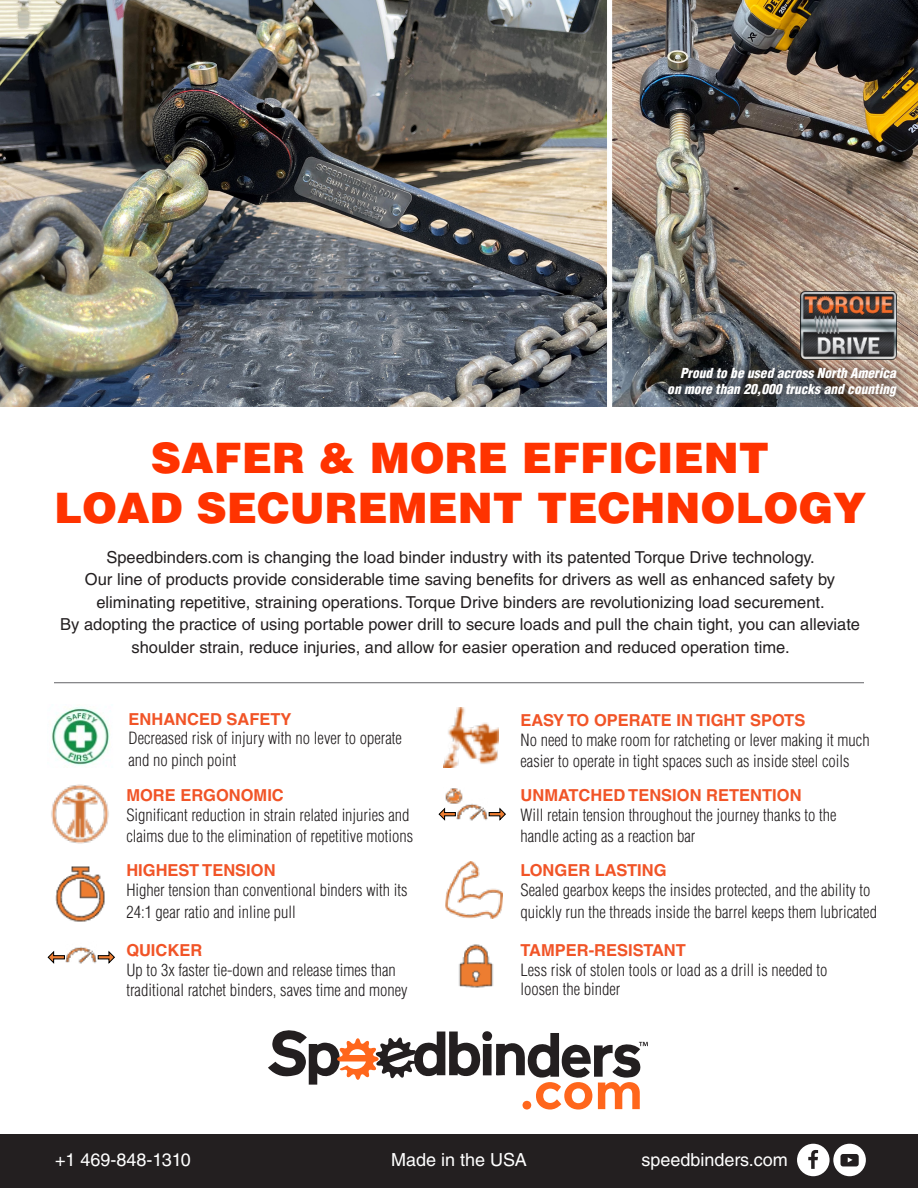
<style>
.page{position:relative;width:918px;height:1188px;background:#fff}
.page>*{position:absolute;margin:0;border:0;box-sizing:border-box;transform-origin:0 0}
.t1{font:900 42px "Helvetica LT Std";color:#f30}
.t2{font:18px "Helvetica LT Std";color:#fff}
.t3{font:300 condensed 16.5px/21.6px "Helvetica LT Std";color:#231f20}
.t4{font:16.5px/22.5px "Helvetica LT Std";color:#231f20;text-align:center}
.t5{font:700 16.5px "Helvetica LT Std";color:#f15427}
.t6{font:italic 900 condensed 13.5px/16.2px "Helvetica LT Std";color:#fff;text-align:right}
</style>
<div class="page">
<svg style="left:268px;top:1030px;width:380px;height:80px"></svg>
<div style="left:0;top:1134px;width:918px;height:54px;background:#231f20"></div>
<img style="left:0;top:0;width:918px;height:406px">
<img style="left:800px;top:292px;width:97px;height:66px">
<img style="left:51px;top:707px;width:59px;height:59px">
<img style="left:51px;top:784px;width:58px;height:60px">
<img style="left:55px;top:866px;width:50px;height:56px">
<img style="left:65px;top:947px;width:31px;height:17px">
<svg style="left:48px;top:951px;width:17px;height:13px"></svg>
<svg style="left:97px;top:950px;width:18px;height:14px"></svg>
<img style="left:444px;top:707px;width:55px;height:61px">
<img style="left:456px;top:804px;width:31px;height:17px">
<svg style="left:438px;top:807px;width:18px;height:14px"></svg>
<svg style="left:488px;top:807px;width:18px;height:14px"></svg>
<img style="left:445px;top:788px;width:18px;height:16px">
<img style="left:446px;top:862px;width:57px;height:57px">
<img style="left:458px;top:944px;width:36px;height:44px">
<svg style="left:797px;top:1144px;width:69px;height:32px"></svg>
<div style="left:659px;top:358px;width:251px;height:52px;background:#231f20;opacity:.48"></div>
<hr style="left:54px;top:682px;width:810px;height:1px;background:#636366">
<p class="t6" style="left:667px;top:365px;width:230px">Proud to be used across North America on more than 20,000 trucks and counting</p>
<p class="t1" style="left:151px;top:430px;width:620px">SAFER &amp; MORE EFFICIENT</p>
<p class="t1" style="left:54px;top:481px;width:813px">LOAD SECUREMENT TECHNOLOGY</p>
<p class="t4" style="left:60px;top:546px;width:801px">Speedbinders.com is changing the load binder industry with its patented Torque Drive technology.<br>Our line of products provide considerable time saving benefits for drivers as well as enhanced safety by eliminating repetitive, straining operations. Torque Drive binders are revolutionizing load securement.<br>By adopting the practice of using portable power drill to secure loads and pull the chain tight, you can alleviate shoulder strain, reduce injuries, and allow for easier operation and reduced operation time.</p>
<p class="t5" style="left:129px;top:709px;width:165px">ENHANCED SAFETY</p>
<p class="t3" style="left:129px;top:728px;width:275px">Decreased risk of injury with no lever to operate and no pinch point</p>
<p class="t5" style="left:126px;top:785px;width:159px">MORE ERGONOMIC</p>
<p class="t3" style="left:126px;top:804px;width:288px">Significant reduction in strain related injuries and claims due to the elimination of repetitive motions</p>
<p class="t5" style="left:126px;top:860px;width:151px">HIGHEST TENSION</p>
<p class="t3" style="left:126px;top:879px;width:283px">Higher tension than conventional binders with its<br>24:1 gear ratio and inline pull</p>
<p class="t5" style="left:126px;top:940px;width:77px">QUICKER</p>
<p class="t3" style="left:126px;top:960px;width:283px;line-height:19.8px">Up to 3x faster tie-down and release times than traditional ratchet binders, saves time and money</p>
<p class="t5" style="left:521px;top:710px;width:286px">EASY TO OPERATE IN TIGHT SPOTS</p>
<p class="t3" style="left:521px;top:729px;width:351px">No need to make room for ratcheting or lever making it much easier to operate in tight spaces such as inside steel coils</p>
<p class="t5" style="left:521px;top:785px;width:283px">UNMATCHED TENSION RETENTION</p>
<p class="t3" style="left:521px;top:804px;width:318px">Will retain tension throughout the journey thanks to the handle acting as a reaction bar</p>
<p class="t5" style="left:521px;top:860px;width:148px">LONGER LASTING</p>
<p class="t3" style="left:521px;top:879px;width:358px">Sealed gearbox keeps the insides protected, and the ability to quickly run the threads inside the barrel keeps them lubricated</p>
<p class="t5" style="left:521px;top:940px;width:167px">TAMPER-RESISTANT</p>
<p class="t3" style="left:521px;top:960px;width:308px;line-height:19.8px">Less risk of stolen tools or load as a drill is needed to loosen the binder</p>
<p class="t2" style="left:391px;top:1150px;width:137px">Made in the USA</p>
<p class="t2" style="left:55px;top:1150px;width:137px">+1 469-848-1310</p>
<p class="t2" style="left:642px;top:1150px;width:148px">speedbinders.com</p>
</div>
